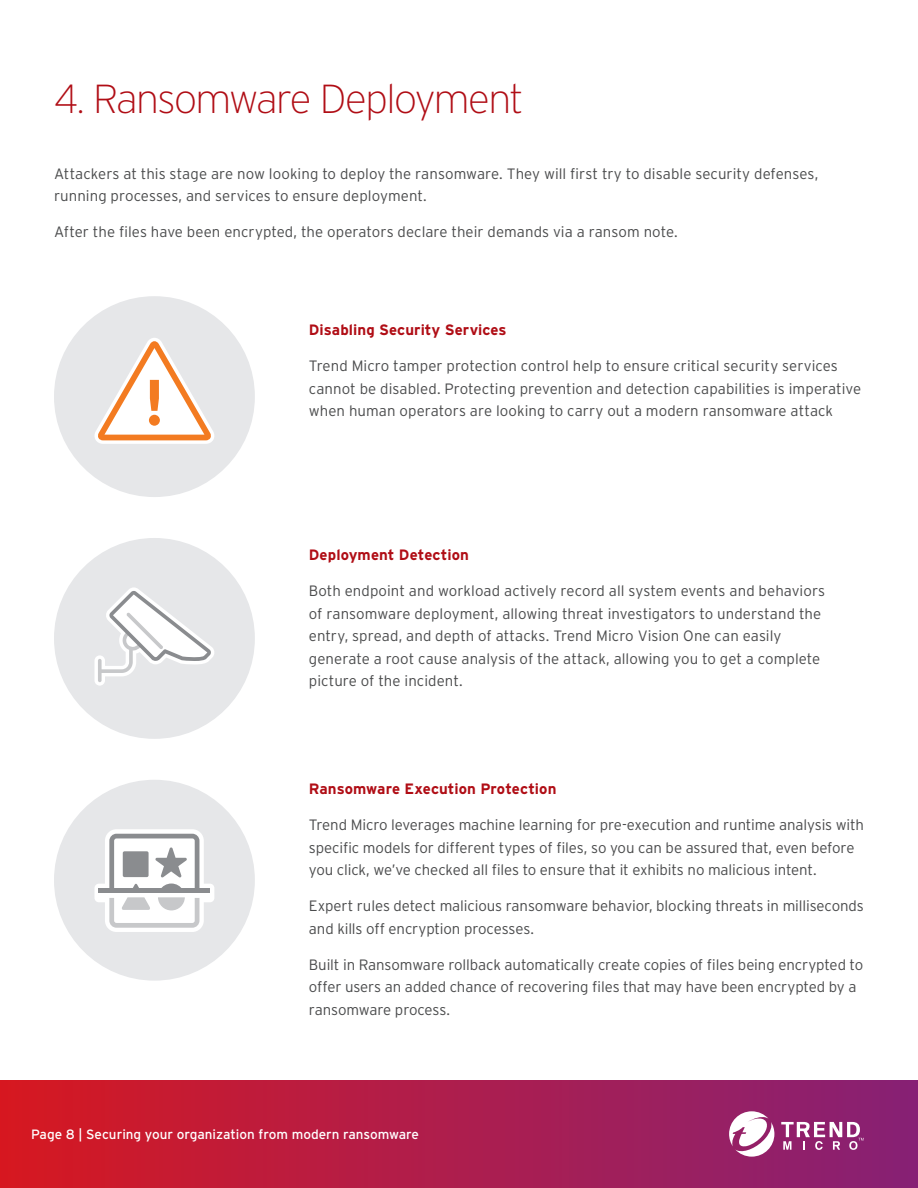
<style>
.page{position:relative;width:918px;height:1188px;background:#fff}
.page>*{position:absolute;margin:0;border:0;box-sizing:border-box;transform-origin:0 0}
.t1{font:200 40.5px "Interstate";letter-spacing:-.04em;color:#b00d15}
.t2{font:300 15px/22.5px "Interstate";letter-spacing:-.005em;color:#4b4c4d}
.t3{font:700 15px "Interstate";letter-spacing:.005em;color:#b00d15}
.t4{font:13.5px "Interstate";color:#fff}
</style>
<div class="page">
<div style="left:0;top:1080px;width:918px;height:108px;background:linear-gradient(to right,#d61922,#862176)"></div>
<svg style="left:781px;top:1122px;width:83px;height:28px"></svg>
<svg style="left:729px;top:1111px;width:45px;height:46px"></svg>
<div style="left:54px;top:296px;width:201px;height:201px;background:#e6e7e9;border-radius:50%"></div>
<svg style="left:94px;top:338px;width:120px;height:106px"></svg>
<div style="left:54px;top:538px;width:201px;height:201px;background:#e6e7e9;border-radius:50%"></div>
<svg style="left:95px;top:587px;width:119px;height:99px"></svg>
<div style="left:54px;top:780px;width:201px;height:201px;background:#e6e7e9;border-radius:50%"></div>
<svg style="left:95px;top:829px;width:119px;height:103px"></svg>
<h1 class="t1" style="left:54px;top:75px;width:471px">4. Ransomware Deployment</h1>
<p class="t2" style="left:54px;top:162px;width:766px">Attackers at this stage are now looking to deploy the ransomware. They will first try to disable security defenses, running processes, and services to ensure deployment.</p>
<p class="t2" style="left:54px;top:221px;width:625px">After the files have been encrypted, the operators declare their demands via a ransom note.</p>
<p class="t3" style="left:309px;top:321px;width:199px">Disabling Security Services</p>
<p class="t2" style="left:309px;top:355px;width:554px">Trend Micro tamper protection control help to ensure critical security services cannot be disabled. Protecting prevention and detection capabilities is imperative when human operators are looking to carry out a modern ransomware attack</p>
<p class="t3" style="left:309px;top:546px;width:162px">Deployment Detection</p>
<p class="t2" style="left:309px;top:580px;width:518px">Both endpoint and workload actively record all system events and behaviors of ransomware deployment, allowing threat investigators to understand the entry, spread, and depth of attacks. Trend Micro Vision One can easily generate a root cause analysis of the attack, allowing you to get a complete picture of the incident.</p>
<p class="t3" style="left:309px;top:780px;width:249px">Ransomware Execution Protection</p>
<p class="t2" style="left:309px;top:814px;width:557px">Trend Micro leverages machine learning for pre-execution and runtime analysis with specific models for different types of files, so you can be assured that, even before you click, we’ve checked all files to ensure that it exhibits no malicious intent.</p>
<p class="t2" style="left:309px;top:895px;width:557px">Expert rules detect malicious ransomware behavior, blocking threats in milliseconds and kills off encryption processes.</p>
<p class="t2" style="left:309px;top:953px;width:556px">Built in Ransomware rollback automatically create copies of files being encrypted to offer users an added chance of recovering files that may have been encrypted by a ransomware process.</p>
<p class="t4" style="left:31px;top:1126px;width:389px">Page 8 | Securing your organization from modern ransomware</p>
</div>
